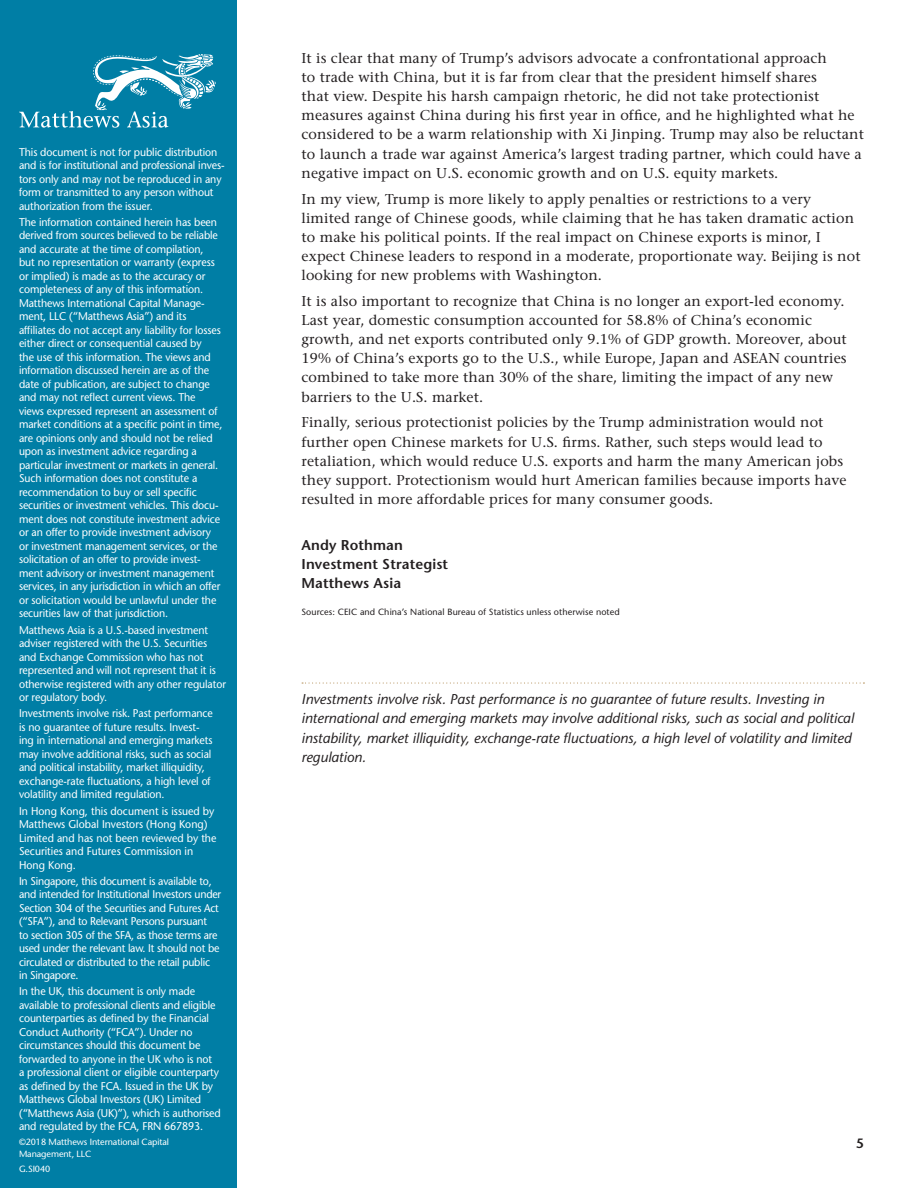
<style>
.page{position:relative;width:918px;height:1188px;background:#fff}
.page>*{position:absolute;margin:0;border:0;box-sizing:border-box;transform-origin:0 0}
._3_Body_text{font:500 14.25px/19.2px "Stone Serif Std";letter-spacing:.01em;color:#231f20}
.Text{font:italic 500 14.25px/19.5px "Stone Sans Std";color:#231f20}
._3_Body_text-2{font:600 14.25px "Stone Sans Std";letter-spacing:.01em;color:#231f20}
.t1{font:600 13.5px "Stone Sans Std";color:#231f20}
._9_Footnote_SA{font:500 11.25px/13.5px "Stone Sans Std";letter-spacing:-.01em;color:#fff;scale:.94 1}
._9_Footnote_SB{font:500 9px "Stone Sans Std";letter-spacing:.01em;color:#231f20}
._9_Footnote_SA-2{font:500 9px/12px "Stone Sans Std";letter-spacing:-.01em;color:#fff}
</style>
<div class="page">
<div style="left:0;top:0;width:236px;height:1188px;background:#007ea5"></div>
<svg style="left:19px;top:54px;width:197px;height:74px"></svg>
<svg style="left:302px;top:682px;width:562px;height:2px"></svg>
<p class="_9_Footnote_SA" style="left:19px;top:145px;width:220px">This document is not for public distribution and is for institutional and professional inves&shy;tors only and may not be reproduced in any form or transmitted to any person without authorization from the issuer.</p>
<p class="_9_Footnote_SA" style="left:19px;top:215px;width:218px">The information contained herein has been derived from sources believed to be reliable and accurate at the time of compilation,<br>but no representation or warranty (express or implied) is made as to the accuracy or completeness of any of this information.<br>Matthews International Capital Manage&shy;ment, LLC (“Matthews Asia”) and its affiliates do not accept any liability for losses either direct or consequential caused by<br>the use of this information. The views and information discussed herein are as of the date of publication, are subject to change and may not reflect current views. The views expressed represent an assessment of market conditions at a specific point in time, are opinions only and should not be relied upon as investment advice regarding a particular investment or markets in general.<br>Such information does not constitute a recommendation to buy or sell specific securities or investment vehicles. This docu&shy;ment does not constitute investment advice or an offer to provide investment advisory or investment management services, or the solicitation of an offer to provide invest&shy;ment advisory or investment management services, in any jurisdiction in which an offer or solicitation would be unlawful under the securities law of that jurisdiction.</p>
<p class="_9_Footnote_SA" style="left:19px;top:623px;width:222px">Matthews Asia is a U.S.-based investment adviser registered with the U.S. Securities and Exchange Commission who has not represented and will not represent that it is otherwise registered with any other regulator or regulatory body.</p>
<p class="_9_Footnote_SA" style="left:19px;top:707px;width:208px">Investments involve risk. Past performance is no guarantee of future results. Invest&shy;ing in international and emerging markets may involve additional risks, such as social and political instability, market illiquidity, exchange-rate fluctuations, a high level of volatility and limited regulation.</p>
<p class="_9_Footnote_SA" style="left:19px;top:804px;width:212px">In Hong Kong, this document is issued by Matthews Global Investors (Hong Kong)<br>Limited and has not been reviewed by the Securities and Futures Commission in Hong Kong.</p>
<p class="_9_Footnote_SA" style="left:19px;top:874px;width:217px">In Singapore, this document is available to, and intended for Institutional Investors under Section 304 of the Securities and Futures Act (“SFA”), and to Relevant Persons pursuant<br>to section 305 of the SFA, as those terms are used under the relevant law. It should not be circulated or distributed to the retail public in Singapore.</p>
<p class="_9_Footnote_SA" style="left:19px;top:985px;width:216px">In the UK, this document is only made available to professional clients and eligible counterparties as defined by the Financial Conduct Authority (“FCA”). Under no circumstances should this document be forwarded to anyone in the UK who is not<br>a professional client or eligible counterparty as defined by the FCA. Issued in the UK by Matthews Global Investors (UK) Limited (“Matthews Asia (UK)”), which is authorised and regulated by the FCA, FRN 667893.</p>
<p class="_9_Footnote_SA-2" style="left:19px;top:1136px;width:151px">©2018 Matthews International Capital<br>Management, LLC</p>
<p class="_9_Footnote_SA-2" style="left:19px;top:1163px;width:33px">G.SI040</p>
<p class="_3_Body_text" style="left:302px;top:48px;width:564px">It is clear that many of Trump’s advisors advocate a confrontational approach<br>to trade with China, but it is far from clear that the president himself shares<br>that view. Despite his harsh campaign rhetoric, he did not take protectionist measures against China during his first year in office, and he highlighted what he considered to be a warm relationship with Xi Jinping. Trump may also be reluctant to launch a trade war against America’s largest trading partner, which could have a negative impact on U.S. economic growth and on U.S. equity markets.</p>
<p class="_3_Body_text" style="left:302px;top:189px;width:561px">In my view, Trump is more likely to apply penalties or restrictions to a very limited range of Chinese goods, while claiming that he has taken dramatic action to make his political points. If the real impact on Chinese exports is minor, I expect Chinese leaders to respond in a moderate, proportionate way. Beijing is not looking for new problems with Washington.</p>
<p class="_3_Body_text" style="left:302px;top:291px;width:547px">It is also important to recognize that China is no longer an export-led economy.<br>Last year, domestic consumption accounted for 58.8% of China’s economic growth, and net exports contributed only 9.1% of GDP growth. Moreover, about 19% of China’s exports go to the U.S., while Europe, Japan and ASEAN countries combined to take more than 30% of the share, limiting the impact of any new barriers to the U.S. market.</p>
<p class="_3_Body_text" style="left:302px;top:413px;width:547px">Finally, serious protectionist policies by the Trump administration would not further open Chinese markets for U.S. firms. Rather, such steps would lead to retaliation, which would reduce U.S. exports and harm the many American jobs they support. Protectionism would hurt American families because imports have resulted in more affordable prices for many consumer goods.</p>
<p class="_3_Body_text-2" style="left:302px;top:537px;width:103px">Andy Rothman</p>
<p class="_3_Body_text-2" style="left:302px;top:556px;width:148px">Investment Strategist</p>
<p class="_3_Body_text-2" style="left:302px;top:575px;width:101px">Matthews Asia</p>
<p class="_9_Footnote_SB" style="left:302px;top:607px;width:320px">Sources: CEIC and China’s National Bureau of Statistics unless otherwise noted</p>
<p class="Text" style="left:302px;top:689px;width:554px">Investments involve risk. Past performance is no guarantee of future results. Investing in international and emerging markets may involve additional risks, such as social and political instability, market illiquidity, exchange-rate fluctuations, a high level of volatility and limited regulation.</p>
<p class="t1" style="left:856px;top:1135px;width:9px">5</p>
</div>
